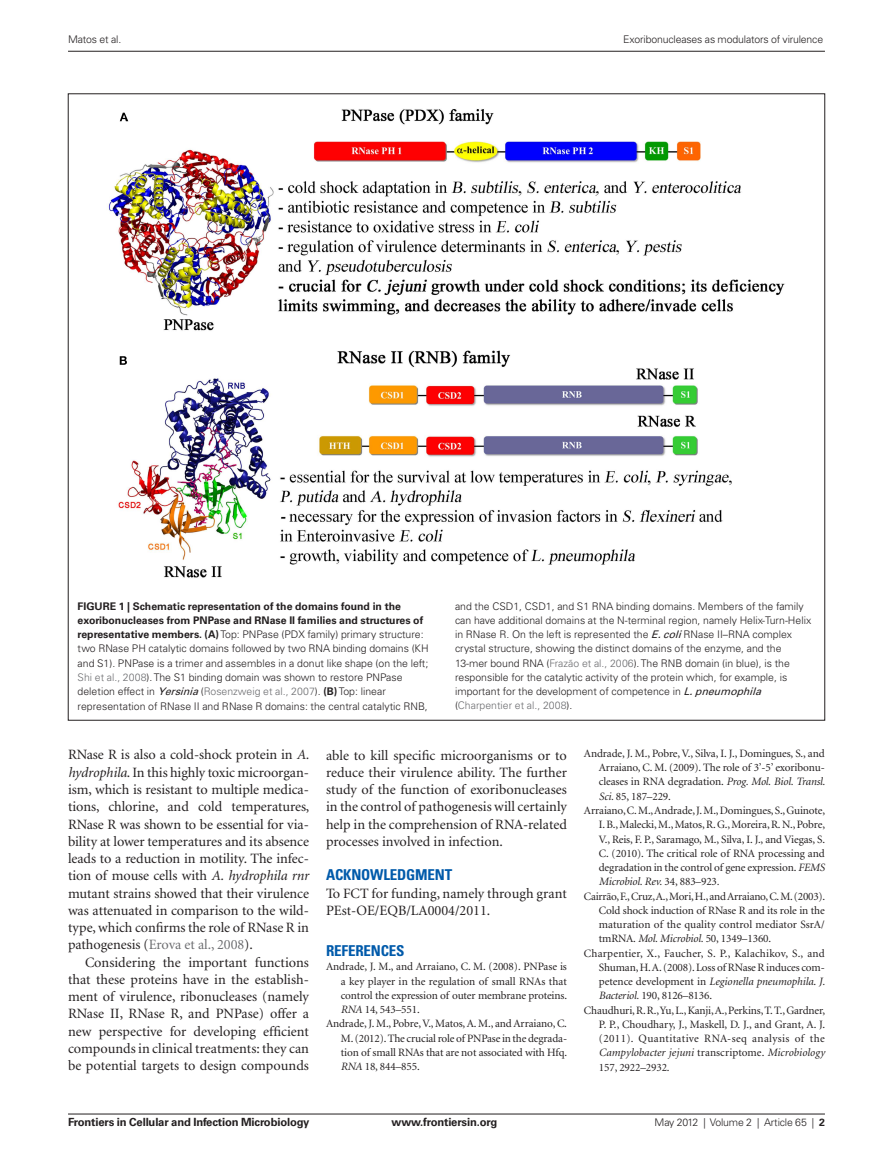
<style>
.page{position:relative;width:893px;height:1170px;background:#fff}
.page>*{position:absolute;margin:0;border:0;box-sizing:border-box;transform-origin:0 0}
.t1{font:700 condensed 15px "Univers";letter-spacing:-.01em;color:#015aaa}
.t2{font:14.25px/17.2px "Minion";color:#231f20;text-align:justify}
.t3{font:11.25px "Minion";letter-spacing:-.01em;color:#231f20}
.t4{font:italic 11.25px "Minion";color:#231f20}
.t5{font:700 11.25px "Univers";letter-spacing:-.015em;color:#231f20}
.t6{font:11.25px "Minion";letter-spacing:.02em;color:#231f20}
.t7{font:11.25px "Minion";letter-spacing:.03em;color:#231f20}
.t8{font:300 10.5px/14.2px "Univers";color:#231f20}
.s1{font-weight:700}
.s2{color:#6c6d70}
.s3{font-weight:400;font-style:italic}
.s4{font-style:italic}
.s5{font-style:normal}
</style>
<div class="page">
<hr style="left:68px;top:51px;width:757px;height:1px;background:#231f20">
<hr style="left:68px;top:1113px;width:757px;height:1px;background:#231f20">
<img style="left:108px;top:109px;width:677px;height:469px">
<svg style="left:120px;top:113px;width:8px;height:8px"></svg>
<svg style="left:120px;top:356px;width:7px;height:9px"></svg>
<p class="t8" style="left:68px;top:32px;width:55px">Matos et al.</p>
<p class="t8" style="left:623px;top:32px;width:201px">Exoribonucleases as modulators of virulence</p>
<p class="t8" style="left:78px;top:599px;width:353px"><span class="s1">Figure 1 | Schematic representation of the domains found in the exoribonucleases from PNPase and RNase II families and structures of representative members. (A)</span> Top: PNPase (PDX family) primary structure: two RNase PH catalytic domains followed by two RNA binding domains (KH and S1). PNPase is a trimer and assembles in a donut like shape (on the left; <span class="s2">Shi et al., 2008</span>). The S1 binding domain was shown to restore PNPase deletion effect in <span class="s3">Yersinia</span> (<span class="s2">Rosenzweig et al., 2007</span>). <span class="s1">(B)</span> Top: linear representation of RNase II and RNase R domains: the central catalytic RNB,</p>
<p class="t8" style="left:455px;top:598px;width:358px">and the CSD1, CSD1, and S1 RNA binding domains. Members of the family can have additional domains at the N-terminal region, namely Helix-Turn-Helix in RNase R. On the left is represented the <span class="s3">E. coli</span> RNase II–RNA complex crystal structure, showing the distinct domains of the enzyme, and the 13-mer bound RNA (<span class="s2">Frazão et al., 2006</span>). The RNB domain (in blue), is the responsible for the catalytic activity of the protein which, for example, is important for the development of competence in <span class="s3">L. pneumophila </span>(<span class="s2">Charpentier et al., 2008</span>).</p>
<p class="t2" style="left:68px;top:746px;width:243px">RNase R is also a cold-shock protein in <span class="s4">A. hydrophila</span>. In this highly toxic microorgan&shy;ism, which is resistant to multiple medica&shy;tions, chlorine, and cold temperatures, RNase R was shown to be essential for via&shy;bility at lower temperatures and its absence leads to a reduction in motility. The infec&shy;tion of mouse cells with <span class="s4">A. hydrophila rnr </span>mutant strains showed that their virulence was attenuated in comparison to the wild&shy;type, which confirms the role of RNase R in pathogenesis (<span class="s2">Erova et al., 2008</span>).</p>
<p class="t2" style="left:68px;top:953px;width:242px;text-indent:17px">Considering the important functions that these proteins have in the establish&shy;ment of virulence, ribonucleases (namely RNase II, RNase R, and PNPase) offer a new perspective for developing efficient compounds in clinical treatments: they can be potential targets to design compounds</p>
<p class="t2" style="left:326px;top:746px;width:242px">able to kill specific microorganisms or to reduce their virulence ability. The further study of the function of exoribonucleases in the control of pathogenesis will certainly help in the comprehension of RNA-related processes involved in infection.</p>
<h1 class="t1" style="left:326px;top:865px;width:128px">ACKNOWLEDGMENT</h1>
<p class="t2" style="left:326px;top:884px;width:242px">To FCT for funding, namely through grant<br>PEst-OE/EQB/LA0004/2011.</p>
<h1 class="t1" style="left:326px;top:941px;width:80px">REFERENCES</h1>
<p class="t3" style="left:326px;top:961px;width:242px">Andrade, J. M., and Arraiano, C. M. (2008). PNPase is</p>
<p class="t3" style="left:341px;top:975px;width:227px">a key player in the regulation of small RNAs that</p>
<p class="t3" style="left:341px;top:989px;width:228px">control the expression of outer membrane proteins.</p>
<p class="t3" style="left:341px;top:1003px;width:80px"><span class="s4">RNA</span> 14, 543–551.</p>
<p class="t3" style="left:326px;top:1018px;width:242px">Andrade, J. M., Pobre, V., Matos, A. M., and Arraiano, C.</p>
<p class="t3" style="left:341px;top:1032px;width:228px">M. (2012). The crucial role of PNPase in the degrada-</p>
<p class="t3" style="left:341px;top:1046px;width:228px">tion of small RNAs that are not associated with Hfq.</p>
<p class="t3" style="left:341px;top:1060px;width:80px"><span class="s4">RNA</span> 18, 844–855.</p>
<p class="t3" style="left:584px;top:747px;width:242px">Andrade, J. M., Pobre, V., Silva, I. J., Domingues, S., and</p>
<p class="t3" style="left:599px;top:762px;width:228px">Arraiano, C. M. (2009). The role of 3’-5’ exoribonu-</p>
<p class="t3" style="left:599px;top:776px;width:228px">cleases in RNA degradation. <span class="s4">Prog. Mol. Biol. Transl.</span></p>
<p class="t3" style="left:599px;top:790px;width:74px"><span class="s4">Sci.</span> 85, 187–229.</p>
<p class="t3" style="left:584px;top:804px;width:243px">Arraiano, C. M., Andrade, J. M., Domingues, S., Guinote,</p>
<p class="t3" style="left:599px;top:819px;width:228px">I. B., Malecki, M., Matos, R. G., Moreira, R. N., Pobre,</p>
<p class="t3" style="left:599px;top:833px;width:228px">V., Reis, F. P., Saramago, M., Silva, I. J., and Viegas, S.</p>
<p class="t3" style="left:599px;top:847px;width:227px">C. (2010). The critical role of RNA processing and</p>
<p class="t3" style="left:599px;top:861px;width:228px">degradation in the control of gene expression. <span class="s4">FEMS</span></p>
<p class="t4" style="left:599px;top:876px;width:122px">Microbiol. Rev. <span class="s5">34, 883–923</span>.</p>
<p class="t3" style="left:584px;top:890px;width:243px">Cairrão, F., Cruz, A., Mori, H., and Arraiano, C. M. (2003).</p>
<p class="t3" style="left:599px;top:904px;width:227px">Cold shock induction of RNase R and its role in the</p>
<p class="t3" style="left:599px;top:918px;width:228px">maturation of the quality control mediator SsrA/</p>
<p class="t3" style="left:599px;top:933px;width:174px">tmRNA. <span class="s4">Mol. Microbiol.</span> 50, 1349–1360.</p>
<p class="t6" style="left:584px;top:947px;width:242px">Charpentier, X., Faucher, S. P., Kalachikov, S., and</p>
<p class="t3" style="left:599px;top:961px;width:228px">Shuman, H. A. (2008). Loss of RNase R induces com-</p>
<p class="t4" style="left:599px;top:975px;width:228px"><span class="s5">petence development in</span> Legionella pneumophila<span class="s5">.</span> J.</p>
<p class="t3" style="left:599px;top:990px;width:115px"><span class="s4">Bacteriol.</span> 190, 8126–8136.</p>
<p class="t3" style="left:584px;top:1004px;width:243px">Chaudhuri, R. R., Yu, L., Kanji, A., Perkins, T. T., Gardner,</p>
<p class="t3" style="left:599px;top:1018px;width:228px">P. P., Choudhary, J., Maskell, D. J., and Grant, A. J.</p>
<p class="t7" style="left:599px;top:1032px;width:227px">(2011). Quantitative RNA-seq analysis of the</p>
<p class="t4" style="left:599px;top:1047px;width:228px">Campylobacter jejuni <span class="s5">transcriptome.</span> Microbiology</p>
<p class="t3" style="left:599px;top:1061px;width:72px">157, 2922–2932.</p>
<p class="t5" style="left:68px;top:1115px;width:243px">Frontiers in Cellular and Infection Microbiology</p>
<p class="t5" style="left:392px;top:1115px;width:107px">www.frontiersin.org</p>
<p class="t8" style="left:655px;top:1115px;width:172px">May 2012 | Volume 2 | Article 65 | <span class="s1">2</span></p>
</div>
